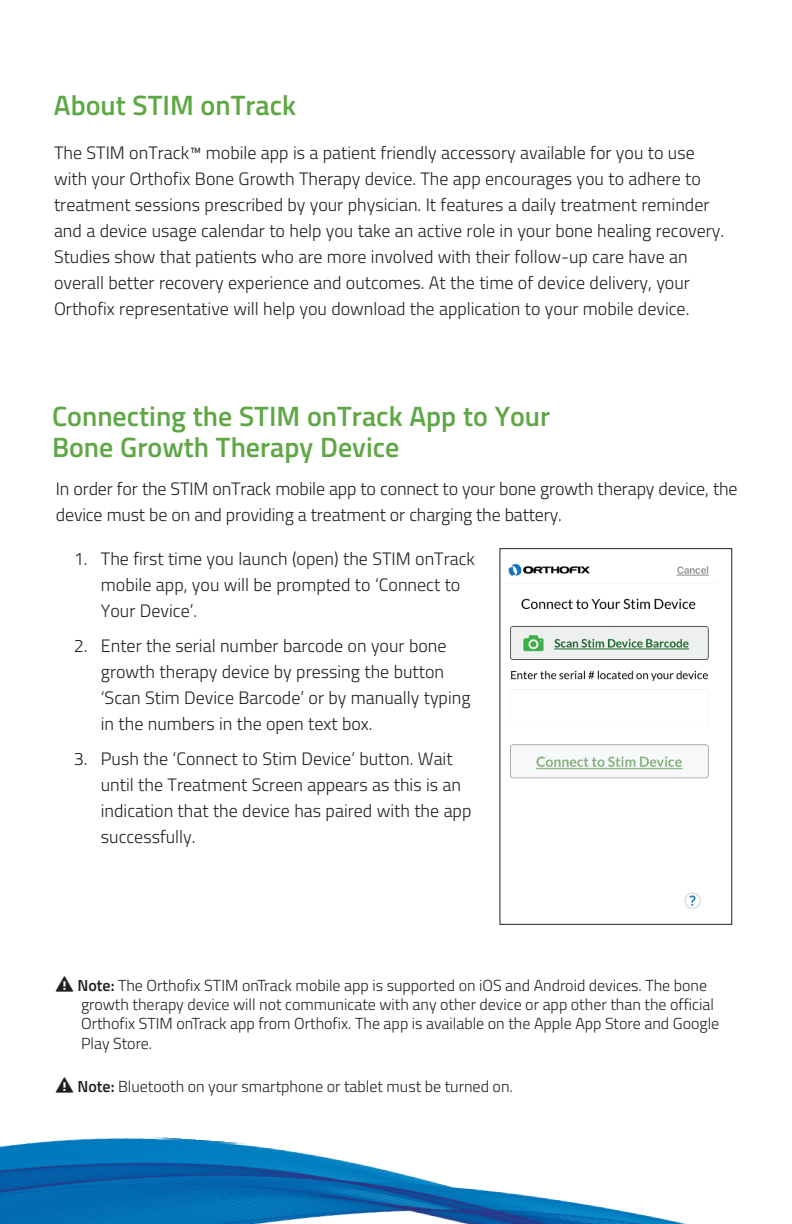
<style>
.page{position:relative;width:792px;height:1224px;background:#fff}
.page>*{position:absolute;margin:0;border:0;box-sizing:border-box;transform-origin:0 0}
.t1{font:36px "Entypo";color:#231f20}
.t2{font:600 28px/31px "Titillium";color:#5ea744}
.t3{font:300 18px/26px "Titillium";color:#231f20}
.t4{font:300 16px/19.2px "Titillium";color:#231f20}
.s1{font-weight:600}
</style>
<div class="page">
<img style="left:0;top:1137px;width:687px;height:87px">
<img style="left:508px;top:563px;width:201px;height:346px">
<div style="left:500px;top:548px;width:232px;height:377px;border:1px solid #231f20"></div>
<h2 class="t2" style="left:54px;top:88px;width:244px">About STIM onTrack</h2>
<p class="t3" style="left:54px;top:139px;width:672px">The STIM onTrack™ mobile app is a patient friendly accessory available for you to use with your Orthofix Bone Growth Therapy device. The app encourages you to adhere to treatment sessions prescribed by your physician. It features a daily treatment reminder and a device usage calendar to help you take an active role in your bone healing recovery.<br>Studies show that patients who are more involved with their follow-up care have an overall better recovery experience and outcomes. At the time of device delivery, your Orthofix representative will help you download the application to your mobile device.</p>
<h2 class="t2" style="left:52px;top:400px;width:500px">Connecting the STIM onTrack App to Your<br>Bone Growth Therapy Device</h2>
<p class="t3" style="left:56px;top:475px;width:683px">In order for the STIM onTrack mobile app to connect to your bone growth therapy device, the device must be on and providing a treatment or charging the battery.</p>
<p class="t3" style="left:101px;top:545px;width:376px;text-indent:-27px">1. The first time you launch (open) the STIM onTrack mobile app, you will be prompted to ‘Connect to<br>Your Device’.</p>
<p class="t3" style="left:101px;top:632px;width:371px;text-indent:-27px">2. Enter the serial number barcode on your bone growth therapy device by pressing the button ‘Scan Stim Device Barcode’ or by manually typing in the numbers in the open text box.</p>
<p class="t3" style="left:101px;top:745px;width:372px;text-indent:-27px">3. Push the ‘Connect to Stim Device’ button. Wait until the Treatment Screen appears as this is an indication that the device has paired with the app successfully.</p>
<h1 class="t1" style="left:54px;top:960px;width:22px">c</h1>
<p class="t4" style="left:77px;top:975px;width:643px"><span class="s1">Note:</span> The Orthofix STIM onTrack mobile app is supported on iOS and Android devices. The bone growth therapy device will not communicate with any other device or app other than the official Orthofix STIM onTrack app from Orthofix. The app is available on the Apple App Store and Google Play Store.</p>
<h1 class="t1" style="left:54px;top:1060px;width:22px">c</h1>
<p class="t4" style="left:77px;top:1076px;width:437px"><span class="s1">Note:</span> Bluetooth on your smartphone or tablet must be turned on.</p>
</div>
